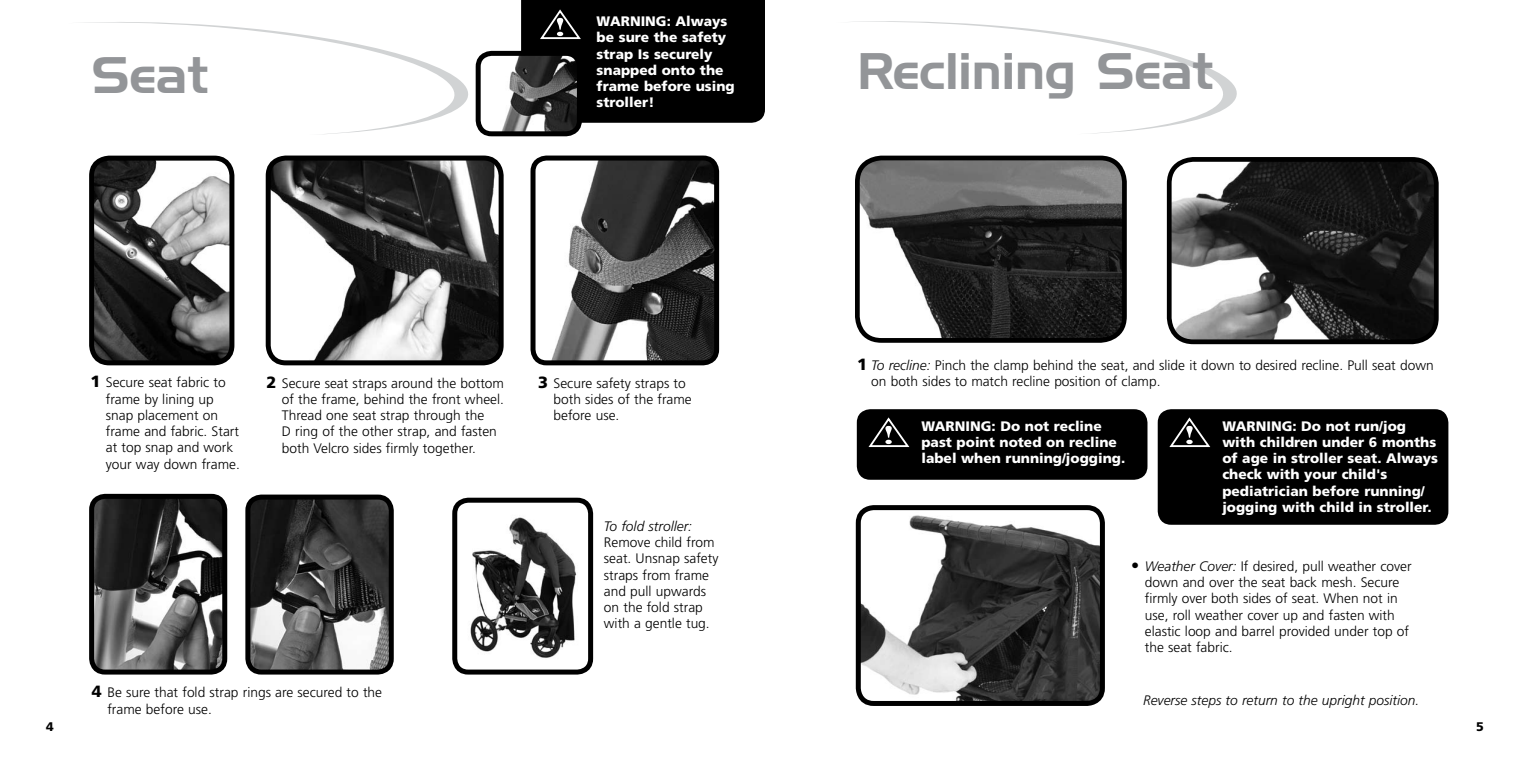
<style>
.page{position:relative;width:1530px;height:765px;background:#fff}
.page>*{position:absolute;margin:0;border:0;box-sizing:border-box;transform-origin:0 0}
.t1{font:50px "Handel Gothic BT";color:#939598}
.t2{font:300 13.75px/16.2px "Frutiger";color:#000}
.t3{font:900 13.75px/16.2px "Frutiger";color:#fff}
.t4{font:italic 300 13.75px "Frutiger";color:#000}
.t5{font:900 12.5px "Frutiger";color:#000}
.s1{font-weight:900;font-size:16.25px}
.s2{font-style:italic}
</style>
<div class="page">
<img style="left:95px;top:500px;width:126px;height:169px">
<div style="left:89px;top:494px;width:138px;height:181px;border:5px solid #000;border-radius:13px"></div>
<img style="left:95px;top:158px;width:137px;height:205px">
<div style="left:89px;top:156px;width:145px;height:209px;border:5px solid #000;border-radius:18px"></div>
<img style="left:268px;top:158px;width:230px;height:205px">
<div style="left:266px;top:156px;width:238px;height:209px;border:5px solid #000;border-radius:18px"></div>
<img style="left:533px;top:158px;width:181px;height:205px">
<div style="left:531px;top:156px;width:188px;height:209px;border:5px solid #000;border-radius:13px"></div>
<img style="left:458px;top:505px;width:129px;height:164px">
<div style="left:452px;top:498px;width:141px;height:177px;border:5px solid #000;border-radius:14px"></div>
<img style="left:251px;top:501px;width:137px;height:168px">
<div style="left:245px;top:495px;width:149px;height:180px;border:5px solid #000;border-radius:14px"></div>
<img style="left:481px;top:57px;width:95px;height:77px">
<div style="left:476px;top:51px;width:106px;height:85px;border:5px solid #000;border-radius:14px"></div>
<svg style="left:84px;top:22px;width:396px;height:113px"></svg>
<svg style="left:521px;top:0;width:244px;height:123px;background:#0b0b0b"></svg>
<svg style="left:852px;top:21px;width:385px;height:113px"></svg>
<img style="left:862px;top:511px;width:237px;height:189px">
<div style="left:856px;top:505px;width:249px;height:201px;border:5px solid #000;border-radius:15px"></div>
<img style="left:1170px;top:163px;width:263px;height:178px">
<div style="left:1167px;top:157px;width:272px;height:187px;border:5px solid #000;border-radius:24px"></div>
<img style="left:858px;top:159px;width:263px;height:178px">
<div style="left:855px;top:156px;width:272px;height:187px;border:5px solid #000;border-radius:24px"></div>
<div style="left:857px;top:409px;width:290px;height:71px;background:#000;border-radius:13px"></div>
<svg style="left:868px;top:417px;width:42px;height:30px"></svg>
<div style="left:1158px;top:409px;width:290px;height:116px;background:#000;border-radius:13px"></div>
<svg style="left:1169px;top:417px;width:42px;height:30px"></svg>
<h1 class="t1" style="left:92px;top:45px;width:118px">Seat</h1>
<p class="t3" style="left:597px;top:13px;width:140px">Warning: Always be sure the safety strap Is securely snapped onto the frame before using stroller!</p>
<p class="t2" style="left:106px;top:375px;width:136px;text-indent:-15px"><span class="s1">1</span> Secure seat fabric to frame by lining up snap placement on frame and fabric. Start at top snap and work your way down frame.</p>
<p class="t2" style="left:282px;top:375px;width:224px;text-indent:-15px"><span class="s1">2</span> Secure seat straps around the bottom of the frame, behind the front wheel.<br>Thread one seat strap through the<br>D ring of the other strap, and fasten both Velcro sides firmly together.</p>
<p class="t2" style="left:107px;top:685px;width:276px;text-indent:-15px"><span class="s1">4</span> Be sure that fold strap rings are secured to the frame before use.</p>
<p class="t2" style="left:554px;top:375px;width:140px;text-indent:-15px"><span class="s1">3</span> Secure safety straps to both sides of the frame before use.</p>
<p class="t4" style="left:604px;top:518px;width:90px">To fold stroller:</p>
<p class="t2" style="left:604px;top:534px;width:116px">Remove child from seat. Unsnap safety straps from frame and pull upwards on the fold strap with a gentle tug.</p>
<h1 class="t1" style="left:857px;top:41px;width:358px">Reclining Seat</h1>
<p class="t2" style="left:871px;top:357px;width:564px;text-indent:-14px"><span class="s1">1</span> <span class="s2">To recline:</span> Pinch the clamp behind the seat, and slide it down to desired recline. Pull seat down on both sides to match recline position of clamp.</p>
<p class="t3" style="left:921px;top:418px;width:205px">Warning: Do not recline past point noted on recline label when running/jogging.</p>
<p class="t3" style="left:1222px;top:418px;width:217px">Warning: Do not run/jog with children under 6 months of age in stroller seat. Always check with your child's pediatrician before running/ jogging with child in stroller.</p>
<p class="t2" style="left:1145px;top:558px;width:268px;text-indent:-14px"><span class="s1">•</span> <span class="s2">Weather Cover:</span> If desired, pull weather cover down and over the seat back mesh. Secure firmly over both sides of seat. When not in use, roll weather cover up and fasten with elastic loop and barrel provided under top of the seat fabric.</p>
<p class="t4" style="left:1143px;top:693px;width:278px">Reverse steps to return to the upright position.</p>
<p class="t5" style="left:46px;top:719px;width:9px">4</p>
<p class="t5" style="left:1476px;top:719px;width:9px">5</p>
</div>
